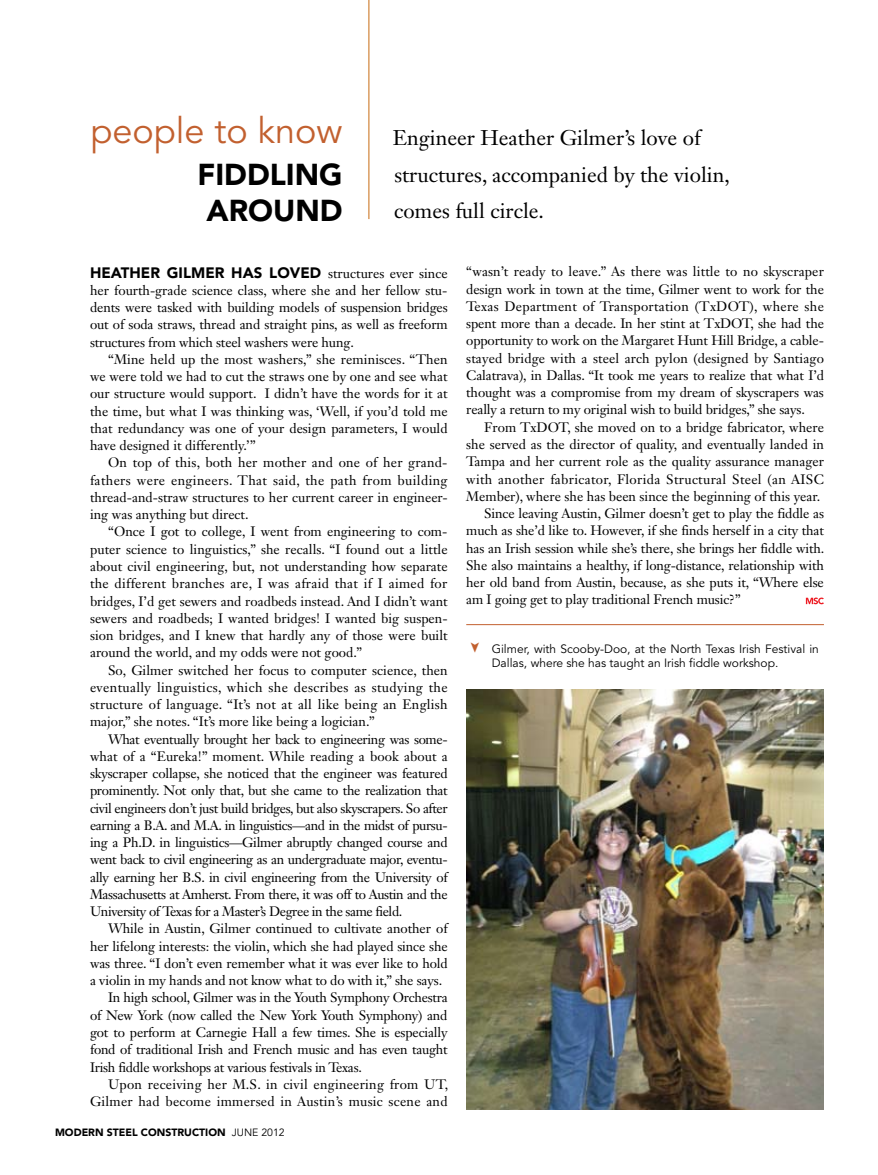
<style>
.page{position:relative;width:878px;height:1175px;background:#fff}
.page>*{position:absolute;margin:0;border:0;box-sizing:border-box;transform-origin:0 0}
.t1{font:36px "Avenir LT Std";color:#c2602f}
.t2{font:900 30px/36px "Avenir LT Std";color:#000}
.t3{font:21px/36px "Janson Text LT Std";color:#000}
.t4{font:900 15px "Avenir LT Std";color:#000}
.t5{font:13.5px/17.2px "Janson Text LT Std";letter-spacing:-.01em;color:#000;text-align:justify}
.t6{font:13.5px "Janson Text LT Std";letter-spacing:.02em;color:#000}
.t7{font:13.5px "Janson Text LT Std";letter-spacing:.025em;color:#000}
.t8{font:12px/13.5px "Avenir LT Std";color:#000}
.t9{font:900 10.5px "Avenir LT Std";color:#000}
.s1{font-family:"Avenir LT Std";font-weight:900;font-size:15px}
.s2{font-weight:400}
</style>
<div class="page">
<hr style="left:466px;top:624px;width:357px;height:1px;background:#c2602f">
<hr style="left:368px;top:0;width:1px;height:219px;background:#da9c61">
<svg style="left:805px;top:597px;width:18px;height:7px"></svg>
<img style="left:466px;top:689px;width:358px;height:420px">
<h1 class="t1" style="left:90px;top:110px;width:254px">people to know</h1>
<h2 class="t2" style="left:197px;top:156px;width:37px">FIDDLING<br>AROUND</h2>
<h3 class="t3" style="left:393px;top:120px;width:338px">Engineer Heather Gilmer’s love of structures, accompanied by the violin, comes full circle.</h3>
<p class="t5" style="left:90px;top:264px;width:359px;text-indent:141px"><span class="s1">HAS LOVED</span> structures ever since her fourth-grade science class, where she and her fellow stu&shy;dents were tasked with building models of suspension bridges out of soda straws, thread and straight pins, as well as freeform structures from which steel washers were hung.</p>
<p class="t5" style="left:90px;top:350px;width:359px;text-indent:18px">“Mine held up the most washers,” she reminisces. “Then we were told we had to cut the straws one by one and see what our structure would support. I didn’t have the words for it at the time, but what I was thinking was, ‘Well, if you’d told me that redundancy was one of your design parameters, I would have designed it differently.’”</p>
<p class="t5" style="left:90px;top:454px;width:359px;text-indent:18px">On top of this, both her mother and one of her grand&shy;fathers were engineers. That said, the path from building thread-and-straw structures to her current career in engineer&shy;ing was anything but direct.</p>
<p class="t5" style="left:90px;top:523px;width:359px;text-indent:18px">“Once I got to college, I went from engineering to com&shy;puter science to linguistics,” she recalls. “I found out a little about civil engineering, but, not understanding how separate the different branches are, I was afraid that if I aimed for bridges, I’d get sewers and roadbeds instead. And I didn’t want sewers and roadbeds; I wanted bridges! I wanted big suspen&shy;sion bridges, and I knew that hardly any of those were built around the world, and my odds were not good.”</p>
<p class="t5" style="left:90px;top:661px;width:359px;text-indent:18px">So, Gilmer switched her focus to computer science, then eventually linguistics, which she describes as studying the structure of language. “It’s not at all like being an English major,” she notes. “It’s more like being a logician.”</p>
<p class="t5" style="left:90px;top:730px;width:359px;text-indent:18px">What eventually brought her back to engineering was some&shy;what of a “Eureka!” moment. While reading a book about a skyscraper collapse, she noticed that the engineer was featured prominently. Not only that, but she came to the realization that civil engineers don’t just build bridges, but also skyscrapers. So after earning a B.A. and M.A. in linguistics—and in the midst of pursu&shy;ing a Ph.D. in linguistics—Gilmer abruptly changed course and went back to civil engineering as an undergraduate major, eventu&shy;ally earning her B.S. in civil engineering from the University of Massachusetts at Amherst. From there, it was off to Austin and the University of Texas for a Master’s Degree in the same field.</p>
<p class="t5" style="left:108px;top:920px;width:341px">While in Austin, Gilmer continued to cultivate another of</p>
<p class="t5" style="left:90px;top:937px;width:359px">her lifelong interests: the violin, which she had played since she</p>
<p class="t5" style="left:90px;top:954px;width:359px">was three. “I don’t even remember what it was ever like to hold</p>
<p class="t5" style="left:90px;top:971px;width:353px">a violin in my hands and not know what to do with it,” she says.</p>
<p class="t5" style="left:108px;top:989px;width:341px">In high school, Gilmer was in the Youth Symphony Orchestra</p>
<p class="t5" style="left:90px;top:1006px;width:359px">of New York (now called the New York Youth Symphony) and</p>
<p class="t5" style="left:90px;top:1023px;width:359px">got to perform at Carnegie Hall a few times. She is especially</p>
<p class="t5" style="left:90px;top:1040px;width:359px">fond of traditional Irish and French music and has even taught</p>
<p class="t5" style="left:90px;top:1058px;width:273px">Irish fiddle workshops at various festivals in Texas.</p>
<p class="t6" style="left:108px;top:1075px;width:342px">Upon receiving her M.S. in civil engineering from UT,</p>
<p class="t6" style="left:90px;top:1092px;width:359px">Gilmer had become immersed in Austin’s music scene and</p>
<p class="t4" style="left:90px;top:263px;width:42px">HEATHER</p>
<p class="t4" style="left:167px;top:263px;width:22px">GILMER</p>
<p class="t9" style="left:55px;top:1125px;width:231px">MODERN STEEL CONSTRUCTION <span class="s2">june 2012</span></p>
<p class="t5" style="left:466px;top:263px;width:359px">“wasn’t ready to leave.” As there was little to no skyscraper design work in town at the time, Gilmer went to work for the Texas Department of Transportation (TxDOT), where she spent more than a decade. In her stint at TxDOT, she had the opportunity to work on the Margaret Hunt Hill Bridge, a cable&shy;stayed bridge with a steel arch pylon (designed by Santiago Calatrava), in Dallas. “It took me years to realize that what I’d thought was a compromise from my dream of skyscrapers was really a return to my original wish to build bridges,” she says.</p>
<p class="t5" style="left:484px;top:418px;width:341px">From TxDOT, she moved on to a bridge fabricator, where</p>
<p class="t5" style="left:466px;top:435px;width:359px">she served as the director of quality, and eventually landed in</p>
<p class="t5" style="left:466px;top:453px;width:359px">Tampa and her current role as the quality assurance manager</p>
<p class="t7" style="left:466px;top:470px;width:359px">with another fabricator, Florida Structural Steel (an AISC</p>
<p class="t5" style="left:466px;top:487px;width:355px">Member), where she has been since the beginning of this year.</p>
<p class="t5" style="left:484px;top:504px;width:341px">Since leaving Austin, Gilmer doesn’t get to play the fiddle as</p>
<p class="t5" style="left:466px;top:522px;width:359px">much as she’d like to. However, if she finds herself in a city that</p>
<p class="t5" style="left:466px;top:539px;width:359px">has an Irish session while she’s there, she brings her fiddle with.</p>
<p class="t5" style="left:466px;top:556px;width:359px">She also maintains a healthy, if long-distance, relationship with</p>
<p class="t5" style="left:466px;top:573px;width:359px">her old band from Austin, because, as she puts it, “Where else</p>
<p class="t5" style="left:466px;top:591px;width:276px">am I going get to play traditional French music?”</p>
<p class="t8" style="left:491px;top:643px;width:328px">Gilmer, with Scooby-Doo, at the N orth Texas Irish Festival in<br>Dallas, where she has taught an Irish fiddle workshop.</p>
</div>
